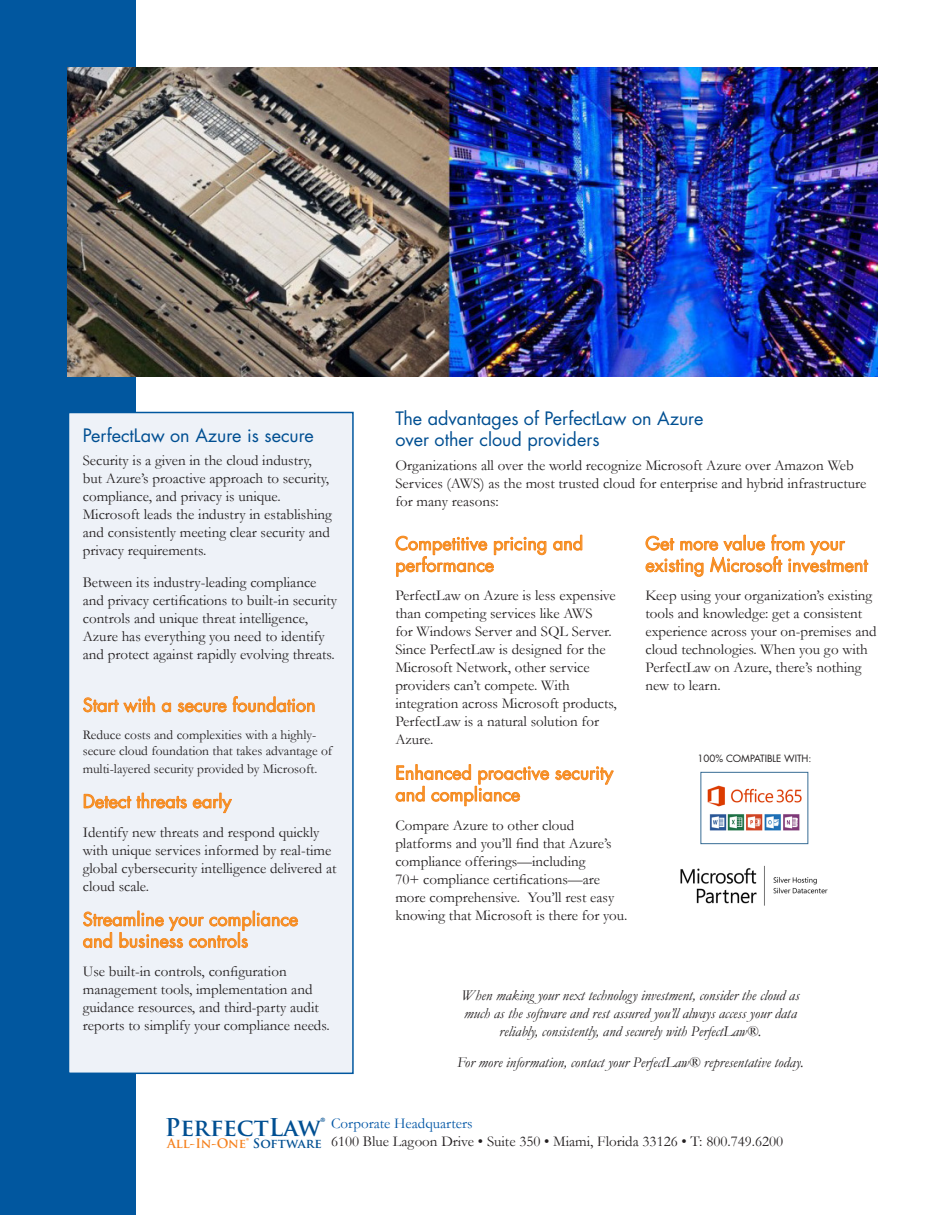
<style>
.page{position:relative;width:945px;height:1215px;background:#fff}
.page>*{position:absolute;margin:0;border:0;box-sizing:border-box;transform-origin:0 0}
.t1{font:700 23.85px "Trajan Pro";color:#004f92}
._1_FeatureHead{font:18px/21.6px "Futura LT Pro";color:#f68f1e}
._12_ContentSubs{font:18px/21.6px "Futura LT Pro";color:#004f92}
._11_ContentBody{font:15px/18px "Garamond";color:#231f20}
._11_ContentBody-2{font:italic 15px/18px "Garamond";color:#231f20;text-align:center}
.t2{font:15px "Garamond";color:#0155a5}
._11_ContentBody-3{font:13.5px/16.2px "Garamond";color:#231f20}
.t3{font:700 12.75px "Trajan Pro";color:#f58220}
.t4{font:9.75px "Futura LT Pro";color:#231f20}
.s1{font-size:14.25px}
.s2{color:#004f92}
</style>
<div class="page">
<div style="left:0;top:1px;width:136px;height:1214px;background:#01579f"></div>
<div style="left:69px;top:412px;width:284px;height:661px;background:#eef2f8"></div>
<svg style="left:83px;top:696px;width:72px;height:17px"></svg>
<svg style="left:162px;top:702px;width:9px;height:10px"></svg>
<svg style="left:178px;top:702px;width:49px;height:10px"></svg>
<svg style="left:233px;top:696px;width:82px;height:16px"></svg>
<svg style="left:84px;top:794px;width:47px;height:15px"></svg>
<svg style="left:137px;top:793px;width:50px;height:16px"></svg>
<svg style="left:193px;top:793px;width:39px;height:20px"></svg>
<svg style="left:83px;top:911px;width:215px;height:37px"></svg>
<div style="left:68px;top:412px;width:286px;height:662px;border:2px solid #01579f"></div>
<img style="left:68px;top:68px;width:810px;height:309px">
<svg style="left:553px;top:535px;width:29px;height:16px"></svg>
<svg style="left:395px;top:536px;width:152px;height:41px"></svg>
<svg style="left:555px;top:767px;width:59px;height:18px"></svg>
<svg style="left:396px;top:764px;width:153px;height:42px"></svg>
<svg style="left:646px;top:534px;width:222px;height:43px"></svg>
<img style="left:707px;top:785px;width:95px;height:46px">
<div style="left:701px;top:772px;width:107px;height:72px;border:1px solid #386d95"></div>
<img style="left:680px;top:865px;width:148px;height:41px">
<p class="_12_ContentSubs" style="left:83px;top:424px;width:233px">PerfectLaw on Azure is secure</p>
<p class="_11_ContentBody" style="left:83px;top:451px;width:251px">Security is a given in the cloud industry, but Azure’s proactive approach to security, compliance, and privacy is unique.<br>Microsoft leads the industry in establishing and consistently meeting clear security and privacy requirements.</p>
<p class="_11_ContentBody" style="left:83px;top:572px;width:256px">Between its industry-leading compliance and privacy certifications to built-in security controls and unique threat intelligence, Azure has everything you need to identify and protect against rapidly evolving threats.</p>
<p class="_1_FeatureHead" style="left:83px;top:694px;width:234px">Start with a secure foundation</p>
<p class="_11_ContentBody-3" style="left:83px;top:726px;width:251px">Reduce costs and complexities with a highly&shy;secure cloud foundation that takes advantage of</p>
<p class="_11_ContentBody-3" style="left:83px;top:760px;width:236px">multi-layered security provided by Microsoft.</p>
<p class="_1_FeatureHead" style="left:83px;top:790px;width:150px">Detect threats early</p>
<p class="_11_ContentBody" style="left:83px;top:823px;width:255px">Identify new threats and respond quickly with unique services informed by real-time global cybersecurity intelligence delivered at cloud scale.</p>
<p class="_1_FeatureHead" style="left:83px;top:908px;width:217px">Streamline your compliance and business controls</p>
<p class="_11_ContentBody" style="left:83px;top:962px;width:248px">Use built-in controls, configuration management tools, implementation and guidance resources, and third-party audit reports to simplify your compliance needs.</p>
<p class="_12_ContentSubs" style="left:395px;top:407px;width:310px">The advantages of PerfectLaw on Azure over other cloud providers</p>
<p class="_11_ContentBody" style="left:395px;top:456px;width:473px">Organizations all over the world recognize Microsoft Azure over Amazon Web<br>Services (AWS) as the most trusted cloud for enterprise and hybrid infrastructure for many reasons:</p>
<p class="_1_FeatureHead" style="left:395px;top:532px;width:189px">Competitive pricing and performance</p>
<p class="_11_ContentBody" style="left:395px;top:586px;width:223px">PerfectLaw on Azure is less expensive than competing services like AWS<br>for Windows Server and SQL Server.<br>Since PerfectLaw is designed for the<br>Microsoft Network, other service providers can’t compete. With integration across Microsoft products,<br>PerfectLaw is a natural solution for<br>Azure.</p>
<p class="_1_FeatureHead" style="left:395px;top:762px;width:219px">Enhanced proactive security and compliance</p>
<p class="_11_ContentBody" style="left:395px;top:816px;width:234px">Compare Azure to other cloud platforms and you’ll find that Azure’s compliance offerings—including<br>70+ compliance certifications—are more comprehensive. You’ll rest easy knowing that Microsoft is there for you.</p>
<p class="_1_FeatureHead" style="left:645px;top:532px;width:224px">Get more value from your existing Microsoft investment</p>
<p class="_11_ContentBody" style="left:645px;top:586px;width:233px">Keep using your organization’s existing tools and knowledge: get a consistent experience across your on-premises and cloud technologies. When you go with PerfectLaw on Azure, there’s nothing new to learn.</p>
<p class="t4" style="left:698px;top:752px;width:115px">100% COMPATIBLE WITH:</p>
<p class="_11_ContentBody-2" style="left:461px;top:986px;width:339px">When making your next technology investment, consider the cloud as much as the software and rest assured you’ll always access your data reliably, consistently, and securely with PerfectLaw®.</p>
<p class="_11_ContentBody-2" style="left:457px;top:1053px;width:348px">For more information, contact your PerfectLaw® representative today.</p>
<p class="t1" style="left:165px;top:1112px;width:162px">PerfectLaw®</p>
<p class="t3" style="left:167px;top:1135px;width:156px">All-In-One<span class="s1">®</span> <span class="s2">Software</span></p>
<p class="t2" style="left:331px;top:1114px;width:143px">Corporate Headquarters</p>
<p class="_11_ContentBody" style="left:331px;top:1132px;width:454px">6100 Blue Lagoon Drive • Suite 350 • Miami, Florida 33126 • T: 800.749.6200</p>
</div>
